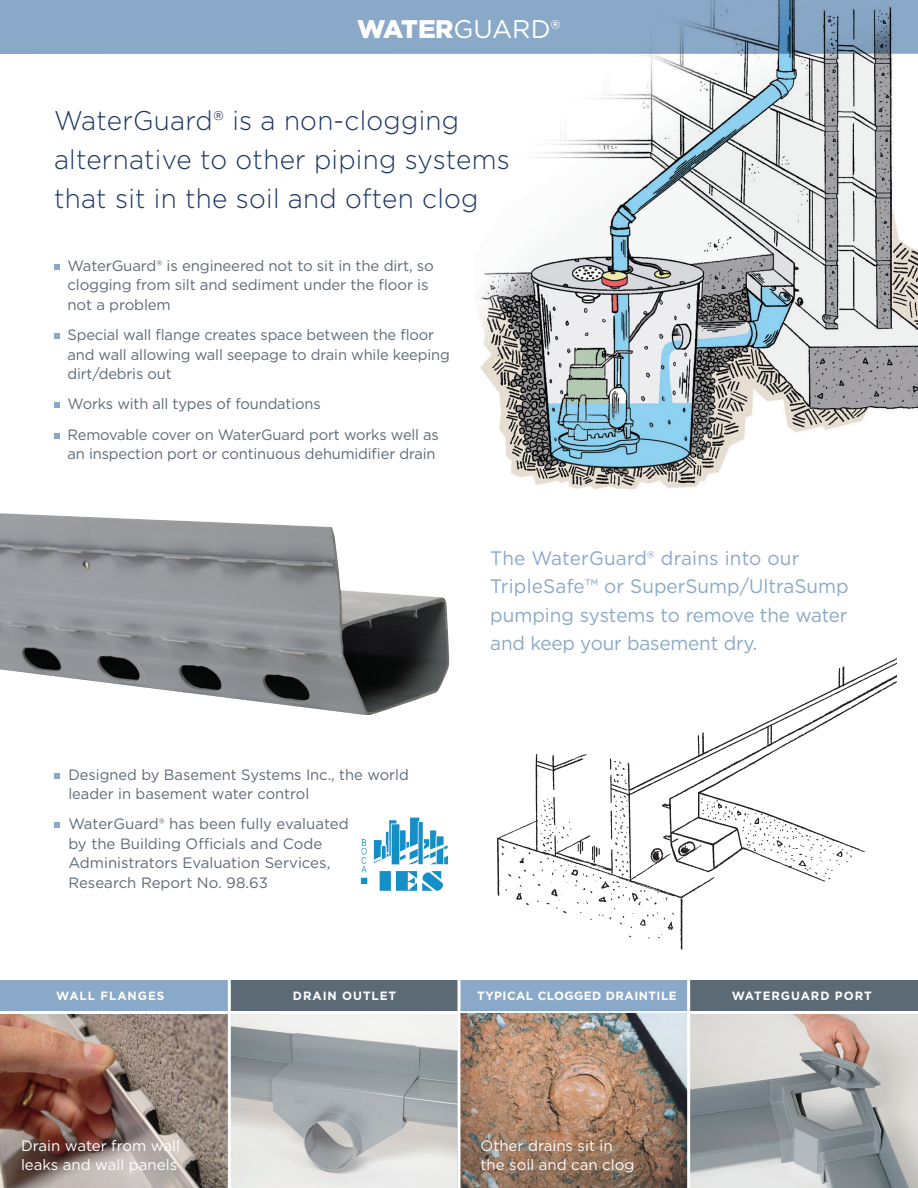
<style>
.page{position:relative;width:918px;height:1188px;background:#fff}
.page>*{position:absolute;margin:0;border:0;box-sizing:border-box;transform-origin:0 0}
.t1{font:300 27px/39px "Gotham";letter-spacing:.01em;color:#1a3564}
.t2{font:25.5px "Gotham";color:#fff}
.t3{font:19.5px/28.5px "Gotham";color:#8aa9c9}
.t4{font:15px/19.5px "Gotham";letter-spacing:-.01em;color:#5c6a76}
.t5{font:15px/19.5px "Gotham";color:#fff}
.t6{font:700 12px "Gotham";letter-spacing:.08em;color:#fff}
.t7{font:700 12px "Gotham";letter-spacing:.04em;color:#fff}
.s1{font-weight:900}
</style>
<div class="page">
<div style="left:460px;top:981px;width:231px;height:30px;background:#8aa9c9"></div>
<div style="left:0;top:981px;width:228px;height:30px;background:#8aa9c9"></div>
<img style="left:0;top:1014px;width:228px;height:174px">
<div style="left:229px;top:981px;width:230px;height:30px;background:#5c6a76"></div>
<svg style="left:231px;top:1014px;width:227px;height:174px;background:#bdc0c1"></svg>
<div style="left:689px;top:981px;width:229px;height:30px;background:#5c6a76"></div>
<div style="left:0;top:0;width:918px;height:54px;background:#8aa9c9"></div>
<img style="left:690px;top:1014px;width:228px;height:174px">
<svg style="left:55px;top:773px;width:5px;height:5px"></svg>
<svg style="left:55px;top:823px;width:5px;height:5px"></svg>
<img style="left:434px;top:0;width:484px;height:490px">
<hr style="left:228px;top:979px;width:3px;height:209px;background:#fff">
<svg style="left:54px;top:264px;width:5px;height:5px"></svg>
<svg style="left:54px;top:333px;width:5px;height:6px"></svg>
<svg style="left:54px;top:403px;width:5px;height:5px"></svg>
<svg style="left:54px;top:433px;width:5px;height:5px"></svg>
<img style="left:497px;top:658px;width:400px;height:292px">
<img style="left:360px;top:817px;width:88px;height:74px">
<img style="left:0;top:513px;width:449px;height:202px">
<img style="left:460px;top:1013px;width:227px;height:175px">
<hr style="left:458px;top:970px;width:2px;height:218px;background:#fff">
<hr style="left:687px;top:978px;width:3px;height:210px;background:#fff">
<h2 class="t2" style="left:357px;top:12px;width:205px"><span class="s1">WATER</span>GUARD®</h2>
<h1 class="t1" style="left:54px;top:100px;width:457px">WaterGuard® is a non-clogging alternative to other piping systems that sit in the soil and often clog</h1>
<p class="t4" style="left:68px;top:255px;width:368px">WaterGuard® is engineered not to sit in the dirt, so clogging from silt and sediment under the floor is not a problem</p>
<p class="t4" style="left:68px;top:325px;width:384px">Special wall flange creates space between the floor and wall allowing wall seepage to drain while keeping dirt/debris out</p>
<p class="t4" style="left:68px;top:389px;width:373px;line-height:30.3px">Works with all types of foundations<br>Removable cover on WaterGuard port works well as</p>
<p class="t4" style="left:68px;top:444px;width:370px">an inspection port or continuous dehumidifier drain</p>
<h3 class="t3" style="left:490px;top:543px;width:360px">The WaterGuard® drains into our TripleSafe™ or SuperSump/UltraSump pumping systems to remove the water and keep your basement dry.</h3>
<p class="t4" style="left:68px;top:764px;width:342px">Designed by Basement Systems Inc., the world leader in basement water control</p>
<p class="t4" style="left:68px;top:814px;width:282px">WaterGuard® has been fully evaluated by the Building Officials and Code Administrators Evaluation Services, Research Report No. 98.63</p>
<p class="t6" style="left:56px;top:988px;width:110px">WALL FLANGES</p>
<p class="t7" style="left:477px;top:988px;width:201px">TYPICAL CLOGGED DRAINTILE</p>
<p class="t6" style="left:293px;top:988px;width:105px">DRAIN OUTLET</p>
<p class="t5" style="left:21px;top:1135px;width:161px">Drain water from wall leaks and wall panels</p>
<p class="t5" style="left:481px;top:1135px;width:155px">Other drains sit in the soil and can clog</p>
<p class="t6" style="left:732px;top:988px;width:141px">WATERGUARD PORT</p>
</div>
